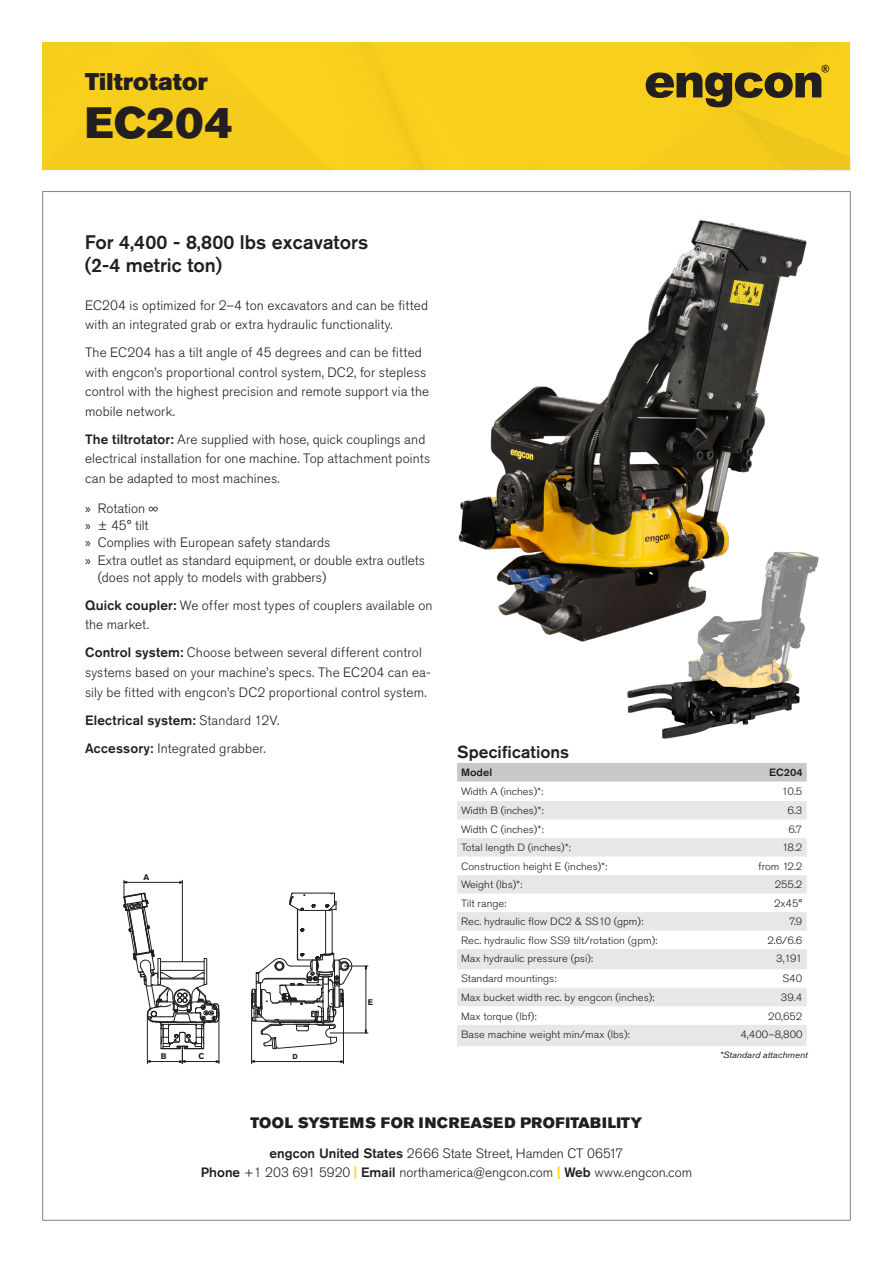
<style>
.page{position:relative;width:893px;height:1263px;background:#fff}
.page>*{position:absolute;margin:0;border:0;box-sizing:border-box;transform-origin:0 0}
.t1{font:43.5px "Akzidenz Grotesk Pro Super";letter-spacing:.02em;color:#231f20}
.t2{font:24px "Akzidenz Grotesk Pro Super";letter-spacing:.01em;color:#231f20}
.t3{font:500 19.5px "Akzidenz Grotesk Pro";color:#231f20}
.t4{font:500 17.25px "Akzidenz Grotesk Pro";letter-spacing:.005em;color:#231f20}
.t5{font:15px "Akzidenz Grotesk Pro Super";letter-spacing:.03em;color:#231f20}
.Brödtext1{font:300 13.5px/19.5px "Akzidenz Grotesk Pro";letter-spacing:.005em;color:#231f20}
.Brödtext1-2{font:500 13.5px "Akzidenz Grotesk Pro";letter-spacing:.015em;color:#231f20}
.Mått{font:300 10.5px "Akzidenz Grotesk Pro";color:#231f20;scale:1.06 1}
.t6{font:500 10.5px "Akzidenz Grotesk Pro";color:#231f20;scale:1.06 1}
.Mått-2{font:italic 9px "Akzidenz Grotesk Pro";color:#231f20;scale:1.06 1}
.t7{font:700 8.4px "Akzidenz Grotesk Pro";color:#231f20}
.t8{font:700 8.1px "Akzidenz Grotesk Pro";color:#231f20}
.t9{font:700 7.2px "Akzidenz Grotesk Pro";color:#231f20}
.s1{font-weight:500}
.s2{font-family:"Myriad Pro";font-weight:400}
.s3{font-weight:300}
.s4{font-weight:500;color:#fed105}
</style>
<div class="page">
<div style="left:43px;top:43px;width:807px;height:128px;background:#f8cf1c"></div>
<img style="left:458px;top:213px;width:349px;height:429px">
<div style="left:457px;top:763px;width:350px;height:18px;background:#c7c8ca"></div>
<svg style="left:457px;top:801px;width:350px;height:245px;fill:#e6e7e9"></svg>
<img style="left:614px;top:547px;width:205px;height:192px">
<svg style="left:123px;top:880px;width:97px;height:184px"></svg>
<hr style="left:219px;top:1013px;width:1px;height:51px;background:#231f20">
<hr style="left:254px;top:1061px;width:87px;height:1px;background:#231f20">
<hr style="left:251px;top:1000px;width:1px;height:64px;background:#231f20">
<hr style="left:343px;top:1000px;width:1px;height:64px;background:#231f20">
<svg style="left:251px;top:893px;width:117px;height:156px"></svg>
<hr style="left:330px;top:1033px;width:38px;height:1px;background:#231f20">
<p class="t2" style="left:85px;top:66px;width:124px">Tiltrotator</p>
<p class="t1" style="left:85px;top:95px;width:149px">EC204</p>
<h1 class="t3" style="left:85px;top:229px;width:285px">For 4,400 - 8,800 lbs excavators</h1>
<h1 class="t3" style="left:85px;top:252px;width:139px">(2-4 metric ton)</h1>
<p class="Brödtext1" style="left:85px;top:295px;width:345px">EC204 is optimized for 2–4 ton excavators and can be fitted with an integrated grab or extra hydraulic functionality.</p>
<p class="Brödtext1" style="left:85px;top:343px;width:346px">The EC204 has a tilt angle of 45 degrees and can be fitted with engcon’s proportional control system, DC2, for stepless control with the highest precision and remote support via the mobile network.</p>
<p class="Brödtext1" style="left:85px;top:429px;width:347px"><span class="s1">The tiltrotator:</span> Are supplied with hose, quick couplings and electrical installation for one machine. Top attachment points can be adapted to most machines.</p>
<p class="Brödtext1" style="left:85px;top:498px;width:75px"><span class="s2">»</span> Rotation ∞</p>
<p class="Brödtext1" style="left:85px;top:516px;width:65px"><span class="s2">»</span> ± 45° tilt</p>
<p class="Brödtext1" style="left:85px;top:533px;width:247px"><span class="s2">»</span> Complies with European safety standards</p>
<p class="Brödtext1" style="left:98px;top:551px;width:329px;line-height:17.2px;text-indent:-13px"><span class="s2">»</span> Extra outlet as standard equipment, or double extra outlets (does not apply to models with grabbers)</p>
<p class="Brödtext1" style="left:85px;top:595px;width:349px"><span class="s1">Quick coupler:</span> We offer most types of couplers available on the market.</p>
<p class="Brödtext1" style="left:85px;top:643px;width:347px"><span class="s1">Control system:</span> Choose between several different control systems based on your machine’s specs. The EC204 can ea&shy;sily be fitted with engcon’s DC2 proportional control system.</p>
<p class="Brödtext1-2" style="left:85px;top:711px;width:196px">Electrical system: <span class="s3">Standard 12V.</span></p>
<p class="Brödtext1" style="left:85px;top:738px;width:182px"><span class="s1">Accessory:</span> Integrated grabber.</p>
<p class="t8" style="left:144px;top:872px;width:7px">A</p>
<p class="t8" style="left:368px;top:996px;width:7px">E</p>
<h2 class="t4" style="left:457px;top:740px;width:114px">Specifications</h2>
<p class="t6" style="left:461px;top:766px;width:31px">Model</p>
<p class="t6" style="left:769px;top:766px;width:33px">EC204</p>
<p class="Mått" style="left:461px;top:784px;width:79px">Width A (inches)*:</p>
<p class="Mått" style="left:782px;top:784px;width:21px">10.5</p>
<p class="Mått" style="left:461px;top:804px;width:79px">Width B (inches)*:</p>
<p class="Mått" style="left:788px;top:804px;width:15px">6.3</p>
<p class="Mått" style="left:461px;top:822px;width:79px">Width C (inches)*:</p>
<p class="Mått" style="left:788px;top:822px;width:15px">6.7</p>
<p class="Mått" style="left:461px;top:841px;width:105px">Total length D (inches)*:</p>
<p class="Mått" style="left:782px;top:841px;width:21px">18.2</p>
<p class="Mått" style="left:461px;top:859px;width:140px">Construction height E (inches)*:</p>
<p class="Mått" style="left:758px;top:859px;width:43px">from 12.2</p>
<p class="Mått" style="left:461px;top:878px;width:59px">Weight (lbs)*:</p>
<p class="Mått" style="left:775px;top:878px;width:28px">255.2</p>
<p class="Mått" style="left:461px;top:896px;width:44px">Tilt range:</p>
<p class="Mått" style="left:774px;top:896px;width:28px">2x45°</p>
<p class="Mått" style="left:461px;top:915px;width:173px">Rec. hydraulic flow DC2 &amp; SS10 (gpm):</p>
<p class="Mått" style="left:789px;top:915px;width:14px">7.9</p>
<p class="Mått" style="left:461px;top:933px;width:187px">Rec. hydraulic flow SS9 tilt/rotation (gpm):</p>
<p class="Mått" style="left:767px;top:933px;width:34px">2.6/6.6</p>
<p class="Mått" style="left:461px;top:952px;width:126px">Max hydraulic pressure (psi):</p>
<p class="Mått" style="left:776px;top:952px;width:26px">3,191</p>
<p class="Mått" style="left:461px;top:972px;width:92px">Standard mountings:</p>
<p class="Mått" style="left:782px;top:972px;width:20px">S40</p>
<p class="Mått" style="left:461px;top:990px;width:184px">Max bucket width rec. by engcon (inches):</p>
<p class="Mått" style="left:781px;top:990px;width:22px">39.4</p>
<p class="Mått" style="left:461px;top:1009px;width:73px">Max torque (lbf):</p>
<p class="Mått" style="left:768px;top:1009px;width:34px">20,652</p>
<p class="Mått" style="left:461px;top:1027px;width:161px">Base machine weight min/max (lbs):</p>
<p class="Mått" style="left:740px;top:1027px;width:60px">4,400–8,800</p>
<p class="t8" style="left:161px;top:1050px;width:7px">B</p>
<p class="t7" style="left:198px;top:1050px;width:7px">C</p>
<p class="t9" style="left:293px;top:1051px;width:7px">D</p>
<p class="Mått-2" style="left:720px;top:1049px;width:85px">*Standard attachment</p>
<p class="t5" style="left:251px;top:1112px;width:393px">TOOL SYSTEMS FOR INCREASED PROFITABILITY</p>
<p class="Brödtext1" style="left:201px;top:1143px;width:493px;text-align:center"><span class="s1">engcon United States</span> 2666 State Street, Hamden CT 06517<br><span class="s1">Phone</span> +1 203 691 5920 <span class="s4">|</span> <span class="s1">Email</span> northamerica@engcon.com <span class="s4">|</span> <span class="s1">Web</span> www.engcon.com</p>
</div>
